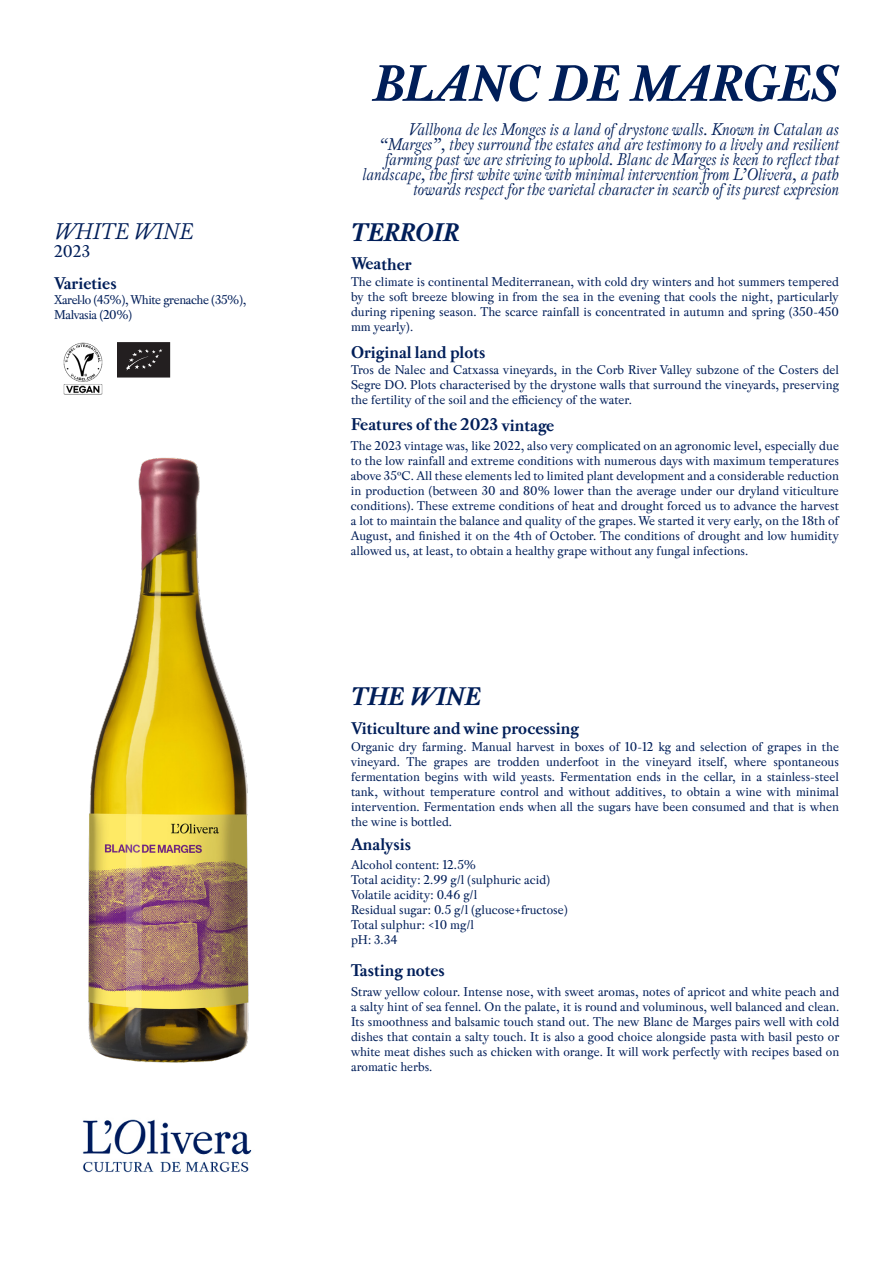
<style>
.page{position:relative;width:893px;height:1263px;background:#fff}
.page>*{position:absolute;margin:0;border:0;box-sizing:border-box;transform-origin:0 0}
.t1{font:italic 700 54px "Pradell";color:#001e59}
.t2{font:italic 700 27px "Pradell";color:#001e59}
.t3{font:italic 24px "Pradell";color:#001e59}
.t4{font:italic 18px/15px "Pradell";letter-spacing:-.01em;color:#001e59;text-align:right}
.t5{font:700 18px "Pradell";color:#001e59}
.t6{font:18px "Pradell";color:#001e59}
.t7{font:13.5px/15px "Pradell";color:#001e59;text-align:justify}
.t8{font:13.5px "Pradell";letter-spacing:-.03em;color:#001e59}
</style>
<div class="page">
<img style="left:82px;top:1119px;width:170px;height:54px">
<svg style="left:117px;top:342px;width:53px;height:35px;background:#2d292a"></svg>
<img style="left:63px;top:342px;width:40px;height:53px">
<img style="left:88px;top:457px;width:161px;height:606px">
<p class="t3" style="left:54px;top:218px;width:141px">WHITE WINE</p>
<p class="t6" style="left:54px;top:240px;width:38px">2023</p>
<p class="t5" style="left:54px;top:272px;width:64px">Varieties</p>
<p class="t8" style="left:54px;top:292px;width:194px">Xarel·lo (45%), White grenache (35%),</p>
<p class="t8" style="left:54px;top:307px;width:80px">Malvasia (20%)</p>
<p class="t1" style="left:374px;top:52px;width:466px">BLANC DE MARGES</p>
<p class="t4" style="left:362px;top:122px;width:478px">Vallbona de les Monges is a land of drystone walls. Known in Catalan as “Marges”, they surround the estates and are testimony to a lively and resilient farming past we are striving to uphold. Blanc de Marges is keen to reflect that landscape, the first white wine with minimal intervention from L’Olivera, a path towards respect for the varietal character in search of its purest expresion</p>
<p class="t2" style="left:351px;top:217px;width:110px">TERROIR</p>
<p class="t5" style="left:351px;top:253px;width:62px">Weather</p>
<p class="t7" style="left:351px;top:274px;width:489px">The climate is continental Mediterranean, with cold dry winters and hot summers tempered by the soft breeze blowing in from the sea in the evening that cools the night, particularly during ripening season. The scarce rainfall is concentrated in autumn and spring (350-450 mm yearly).</p>
<p class="t5" style="left:351px;top:341px;width:136px">Original land plots</p>
<p class="t7" style="left:351px;top:362px;width:489px">Tros de Nalec and Catxassa vineyards, in the Corb River Valley subzone of the Costers del Segre DO. Plots characterised by the drystone walls that surround the vineyards, preserving the fertility of the soil and the efficiency of the water.</p>
<p class="t5" style="left:351px;top:414px;width:205px">Features of the 2023 vintage</p>
<p class="t7" style="left:351px;top:437px;width:489px">The 2023 vintage was, like 2022, also very complicated on an agronomic level, especially due to the low rainfall and extreme conditions with numerous days with maximum temperatures above 35ºC. All these elements led to limited plant development and a considerable reduction in production (between 30 and 80% lower than the average under our dryland viticulture conditions). These extreme conditions of heat and drought forced us to advance the harvest a lot to maintain the balance and quality of the grapes. We started it very early, on the 18th of August, and finished it on the 4th of October. The conditions of drought and low humidity allowed us, at least, to obtain a healthy grape without any fungal infections.</p>
<p class="t2" style="left:351px;top:680px;width:132px">THE WINE</p>
<p class="t5" style="left:351px;top:717px;width:230px">Viticulture and wine processing</p>
<p class="t7" style="left:351px;top:738px;width:489px">Organic dry farming. Manual harvest in boxes of 10-12 kg and selection of grapes in the vineyard. The grapes are trodden underfoot in the vineyard itself, where spontaneous fermentation begins with wild yeasts. Fermentation ends in the cellar, in a stainless-steel tank, without temperature control and without additives, to obtain a wine with minimal intervention. Fermentation ends when all the sugars have been consumed and that is when the wine is bottled.</p>
<p class="t7" style="left:351px;top:856px;width:127px">Alcohol content: 12.5%</p>
<p class="t7" style="left:351px;top:871px;width:201px">Total acidity: 2.99 g/l (sulphuric acid)</p>
<p class="t7" style="left:351px;top:886px;width:128px">Volatile acidity: 0.46 g/l</p>
<p class="t7" style="left:351px;top:901px;width:218px">Residual sugar: 0.5 g/l (glucose+fructose)</p>
<p class="t7" style="left:351px;top:916px;width:124px">Total sulphur: &lt;10 mg/l</p>
<p class="t7" style="left:351px;top:931px;width:48px">pH: 3.34</p>
<p class="t7" style="left:351px;top:984px;width:490px">Straw yellow colour. Intense nose, with sweet aromas, notes of apricot and white peach and a salty hint of sea fennel. On the palate, it is round and voluminous, well balanced and clean.<br>Its smoothness and balsamic touch stand out. The new Blanc de Marges pairs well with cold dishes that contain a salty touch. It is also a good choice alongside pasta with basil pesto or white meat dishes such as chicken with orange. It will work perfectly with recipes based on aromatic herbs.</p>
<p class="t5" style="left:351px;top:833px;width:62px">Analysis</p>
<p class="t5" style="left:351px;top:959px;width:95px">Tasting notes</p>
</div>
